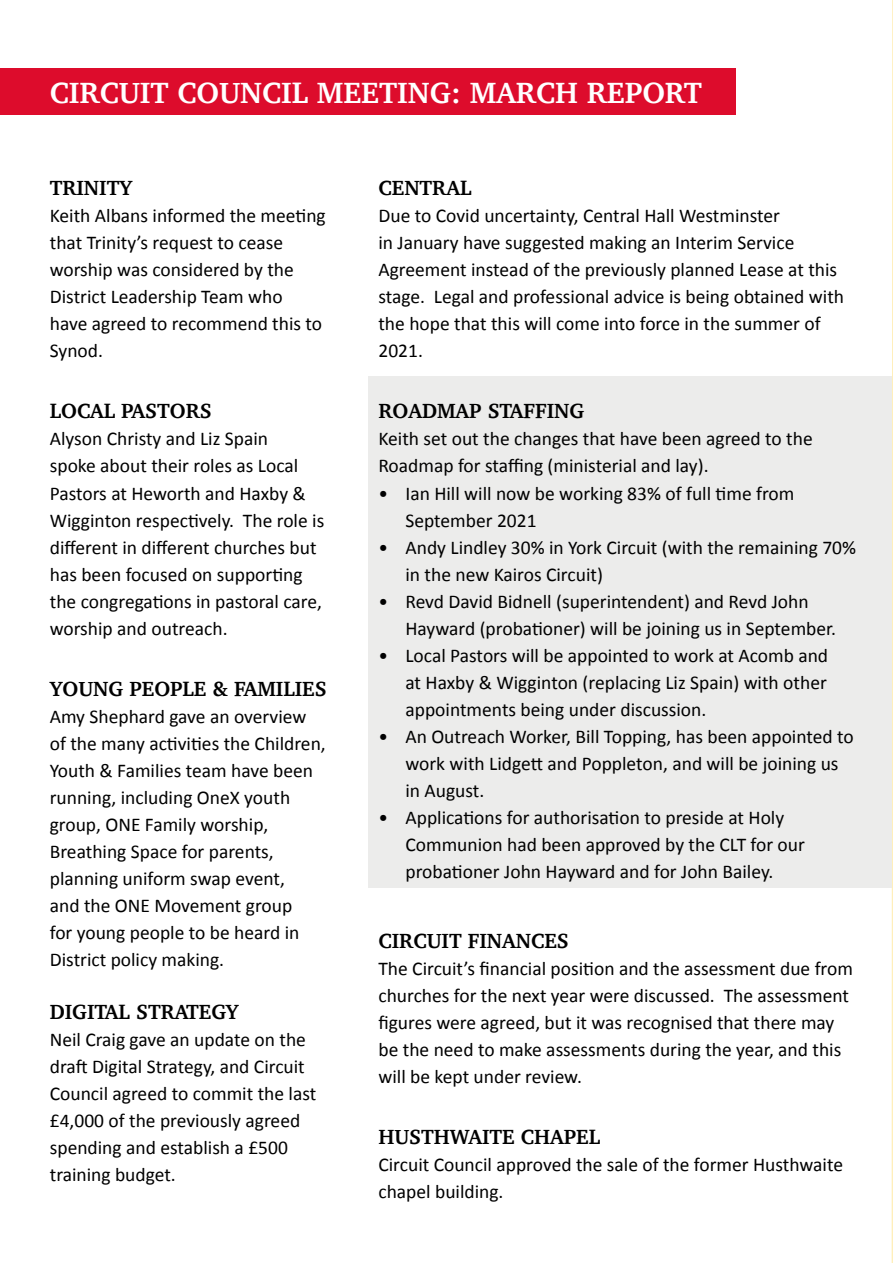
<style>
.page{position:relative;width:893px;height:1263px;background:#fff}
.page>*{position:absolute;margin:0;border:0;box-sizing:border-box;transform-origin:0 0}
.t1{font:700 30px "Charter";color:#fff}
.t2{font:700 21px "Charter";color:#000}
.t3{font:19.5px/27px "Calibri";color:#000}
</style>
<div class="page">
<svg style="left:892px;top:0;width:1px;height:1263px"></svg>
<div style="left:368px;top:376px;width:524px;height:511px;background:#ececeb"></div>
<div style="left:0;top:68px;width:736px;height:47px;background:#dd0c2c"></div>
<h1 class="t1" style="left:50px;top:67px;width:654px">CIRCUIT COUNCIL MEETING: MARCH REPORT</h1>
<p class="t2" style="left:50px;top:170px;width:84px">TRINITY</p>
<p class="t3" style="left:50px;top:201px;width:277px">Keith Albans informed the meeting that Trinity’s request to cease worship was considered by the<br>District Leadership Team who<br>have agreed to recommend this to<br>Synod.</p>
<p class="t2" style="left:50px;top:393px;width:163px">LOCAL PASTORS</p>
<p class="t3" style="left:50px;top:425px;width:276px">Alyson Christy and Liz Spain<br>spoke about their roles as Local<br>Pastors at Heworth and Haxby &amp;<br>Wigginton respectively. The role is different in different churches but has been focused on supporting the congregations in pastoral care, worship and outreach.</p>
<p class="t2" style="left:50px;top:671px;width:278px">YOUNG PEOPLE &amp; FAMILIES</p>
<p class="t3" style="left:50px;top:702px;width:277px">Amy Shephard gave an overview of the many activities the Children,<br>Youth &amp; Families team have been running, including OneX youth group, ONE Family worship,<br>Breathing Space for parents, planning uniform swap event,<br>and the ONE Movement group<br>for young people to be heard in<br>District policy making.</p>
<p class="t2" style="left:50px;top:994px;width:190px">DIGITAL STRATEGY</p>
<p class="t3" style="left:50px;top:1025px;width:268px">Neil Craig gave an update on the draft Digital Strategy, and Circuit<br>Council agreed to commit the last £4,000 of the previously agreed spending and establish a £500 training budget.</p>
<p class="t2" style="left:378px;top:170px;width:95px">CENTRAL</p>
<p class="t3" style="left:378px;top:201px;width:467px">Due to Covid uncertainty, Central Hall Westminster<br>in January have suggested making an Interim Service Agreement instead of the previously planned Lease at this stage. Legal and professional advice is being obtained with the hope that this will come into force in the summer of 2021.</p>
<p class="t2" style="left:378px;top:393px;width:207px">ROADMAP STAFFING</p>
<p class="t3" style="left:378px;top:425px;width:436px">Keith set out the changes that have been agreed to the<br>Roadmap for staffing (ministerial and lay).</p>
<p class="t3" style="left:405px;top:479px;width:390px;text-indent:-27px">• Ian Hill will now be working 83% of full time from<br>September 2021</p>
<p class="t3" style="left:405px;top:533px;width:452px;text-indent:-27px">• Andy Lindley 30% in York Circuit (with the remaining 70% in the new Kairos Circuit)</p>
<p class="t3" style="left:405px;top:587px;width:432px;text-indent:-27px">• Revd David Bidnell (superintendent) and Revd John<br>Hayward (probationer) will be joining us in September.</p>
<p class="t3" style="left:405px;top:641px;width:424px;text-align:justify;text-indent:-27px">• Local Pastors will be appointed to work at Acomb and at Haxby &amp; Wigginton (replacing Liz Spain) with other appointments being under discussion.</p>
<p class="t3" style="left:405px;top:722px;width:450px;text-indent:-27px">• An Outreach Worker, Bill Topping, has been appointed to work with Lidgett and Poppleton, and will be joining us in August.</p>
<p class="t3" style="left:405px;top:803px;width:401px;text-indent:-27px">• Applications for authorisation to preside at Holy<br>Communion had been approved by the CLT for our probationer John Hayward and for John Bailey.</p>
<p class="t2" style="left:378px;top:922px;width:192px">CIRCUIT FINANCES</p>
<p class="t3" style="left:378px;top:954px;width:476px">The Circuit’s financial position and the assessment due from churches for the next year were discussed. The assessment figures were agreed, but it was recognised that there may be the need to make assessments during the year, and this will be kept under review.</p>
<p class="t2" style="left:378px;top:1119px;width:223px">HUSTHWAITE CHAPEL</p>
<p class="t3" style="left:378px;top:1150px;width:466px">Circuit Council approved the sale of the former Husthwaite chapel building.</p>
</div>
